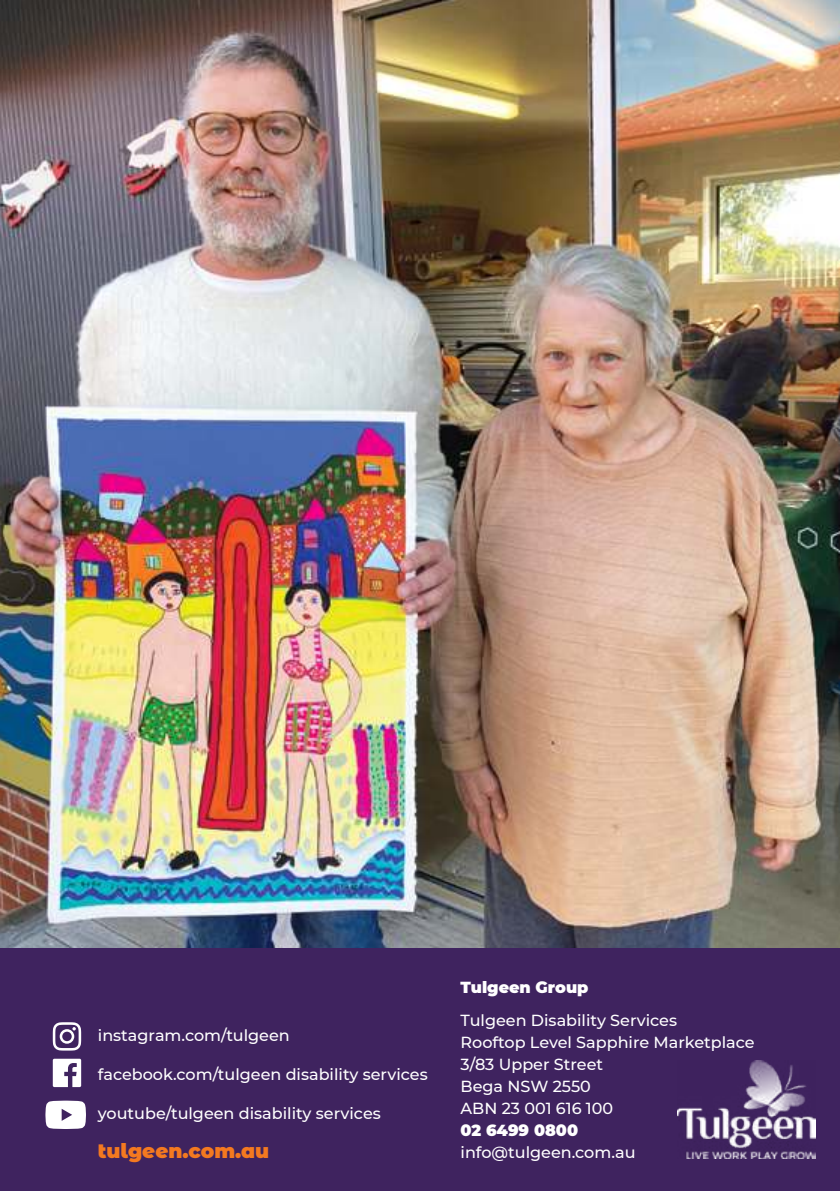
<style>
.page{position:relative;width:840px;height:1191px;background:#fff}
.page>*{position:absolute;margin:0;border:0;box-sizing:border-box;transform-origin:0 0}
.t1{font:900 20px "Montserrat Alternates";color:#f47920}
.t2{font:500 16px/22px "Montserrat";color:#fff}
.t3{font:900 16px "Montserrat";color:#fff}
</style>
<div class="page">
<img style="left:0;top:0;width:839px;height:948px">
<div style="left:0;top:948px;width:839px;height:243px;background:#3f235f"></div>
<svg style="left:53px;top:1058px;width:28px;height:29px"></svg>
<svg style="left:53px;top:1022px;width:28px;height:28px"></svg>
<svg style="left:45px;top:1100px;width:41px;height:29px"></svg>
<img style="left:677px;top:1061px;width:138px;height:97px">
<p class="t2" style="left:98px;top:1025px;width:193px">instagram.com/tulgeen</p>
<p class="t2" style="left:98px;top:1064px;width:331px">facebook.com/tulgeen disability services</p>
<p class="t2" style="left:98px;top:1103px;width:284px">youtube/tulgeen disability services</p>
<p class="t1" style="left:98px;top:1135px;width:173px">tulgeen.com.au</p>
<p class="t3" style="left:460px;top:975px;width:129px">Tulgeen Group</p>
<p class="t2" style="left:460px;top:1009px;width:295px">Tulgeen Disability Services<br>Rooftop Level Sapphire Marketplace<br>3/83 Upper Street<br>Bega NSW 2550<br>ABN 23 001 616 100</p>
<p class="t3" style="left:460px;top:1120px;width:119px">02 6499 0800</p>
<p class="t2" style="left:460px;top:1140px;width:176px">info@tulgeen.com.au</p>
</div>
